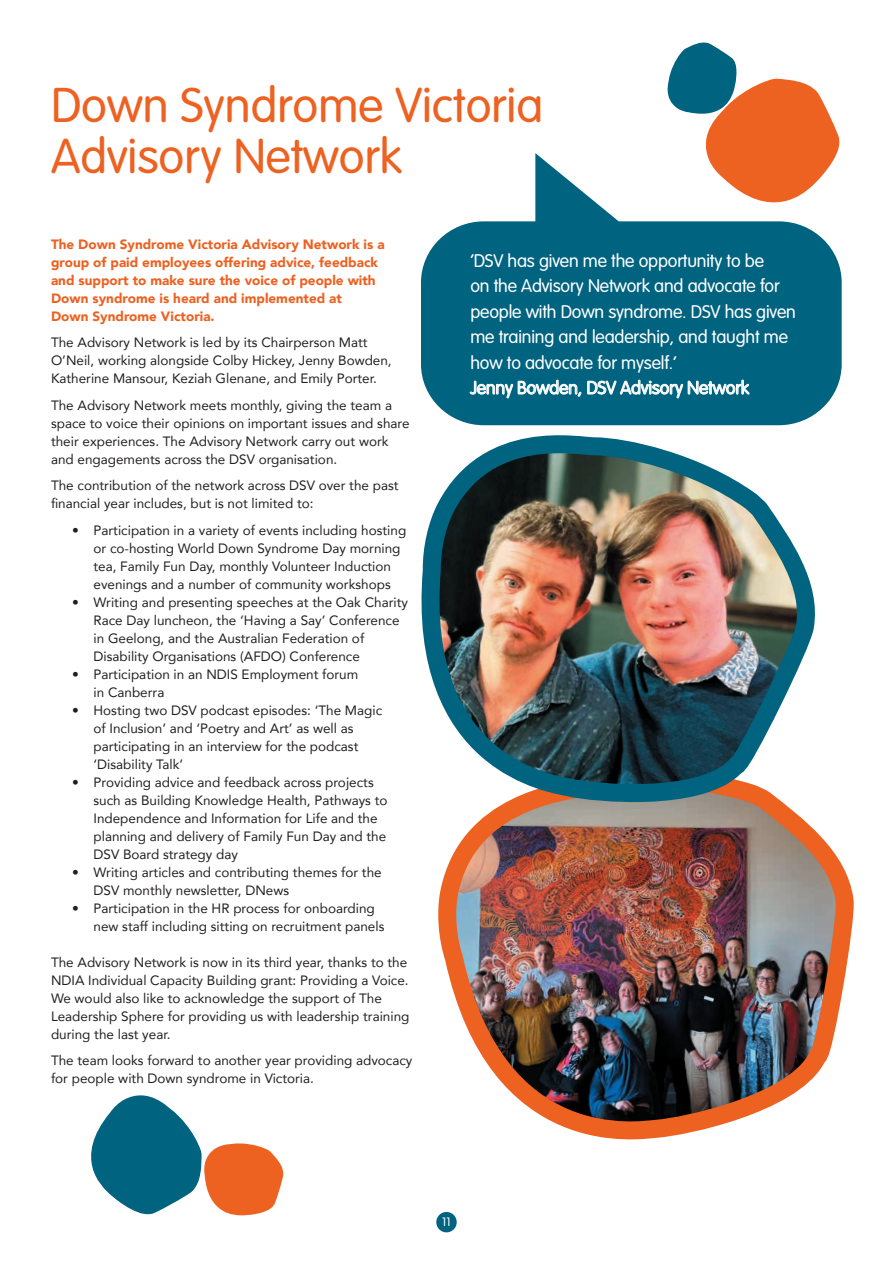
<style>
.page{position:relative;width:893px;height:1263px;background:#fff}
.page>*{position:absolute;margin:0;border:0;box-sizing:border-box;transform-origin:0 0}
.t1{font:300 48px/51px "VAG Rounded Std";color:#ed6121}
.t2{font:300 18px/25.5px "VAG Rounded Std";letter-spacing:-.01em;color:#fff}
.t3{font:13.5px/18px "Avenir";color:#231f20}
.t4{font:900 13.5px/18px "Avenir";color:#ed6121}
.t5{font:300 12px "VAG Rounded Std";color:#fff}
</style>
<div class="page">
<div style="left:436px;top:1212px;width:21px;height:20px;background:#00637f;border-radius:50%"></div>
<svg style="left:667px;top:42px;width:173px;height:111px"></svg>
<svg style="left:91px;top:1095px;width:192px;height:121px"></svg>
<img style="left:438px;top:815px;width:416px;height:325px">
<svg style="left:421px;top:153px;width:421px;height:272px;fill:#00637f"></svg>
<img style="left:421px;top:435px;width:394px;height:380px">
<h1 class="t1" style="left:51px;top:81px;width:494px">Down Syndrome Victoria<br>Advisory Network</h1>
<p class="t4" style="left:51px;top:235px;width:335px">The Down Syndrome Victoria Advisory Network is a group of paid employees offering advice, feedback and support to make sure the voice of people with Down syndrome is heard and implemented at<br>Down Syndrome Victoria.</p>
<p class="t3" style="left:51px;top:333px;width:342px">The Advisory Network is led by its Chairperson Matt<br>O’Neil, working alongside Colby Hickey, Jenny Bowden,<br>Katherine Mansour, Keziah Glenane, and Emily Porter.</p>
<p class="t3" style="left:51px;top:395px;width:360px">The Advisory Network meets monthly, giving the team a space to voice their opinions on important issues and share their experiences. The Advisory Network carry out work and engagements across the DSV organisation.</p>
<p class="t3" style="left:51px;top:476px;width:349px">The contribution of the network across DSV over the past financial year includes, but is not limited to:</p>
<p class="t3" style="left:94px;top:520px;width:314px;text-indent:-21px">• Participation in a variety of events including hosting or co-hosting World Down Syndrome Day morning tea, Family Fun Day, monthly Volunteer Induction evenings and a number of community workshops</p>
<p class="t3" style="left:94px;top:592px;width:316px;text-indent:-21px">• Writing and presenting speeches at the Oak Charity Race Day luncheon, the ‘Having a Say’ Conference in Geelong, and the Australian Federation of Disability Organisations (AFDO) Conference</p>
<p class="t3" style="left:94px;top:664px;width:266px;text-indent:-21px">• Participation in an NDIS Employment forum in Canberra</p>
<p class="t3" style="left:94px;top:700px;width:290px;text-indent:-21px">• Hosting two DSV podcast episodes: ‘The Magic of Inclusion’ and ‘Poetry and Art’ as well as participating in an interview for the podcast ‘Disability Talk’</p>
<p class="t3" style="left:94px;top:772px;width:295px;text-indent:-21px">• Providing advice and feedback across projects such as Building Knowledge Health, Pathways to Independence and Information for Life and the planning and delivery of Family Fun Day and the DSV Board strategy day</p>
<p class="t3" style="left:94px;top:862px;width:290px;text-indent:-21px">• Writing articles and contributing themes for the<br>DSV monthly newsletter, DNews</p>
<p class="t3" style="left:94px;top:898px;width:292px;text-indent:-21px">• Participation in the HR process for onboarding new staff including sitting on recruitment panels</p>
<p class="t3" style="left:51px;top:952px;width:360px">The Advisory Network is now in its third year, thanks to the NDIA Individual Capacity Building grant: Providing a Voice.<br>We would also like to acknowledge the support of The Leadership Sphere for providing us with leadership training during the last year.</p>
<p class="t3" style="left:51px;top:1051px;width:363px">The team looks forward to another year providing advocacy for people with Down syndrome in Victoria.</p>
<h2 class="t2" style="left:470px;top:248px;width:327px">‘DSV has given me the opportunity to be<br>on the Advisory Network and advocate for people with Down syndrome. DSV has given me training and leadership, and taught me how to advocate for myself.’<br>Jenny Bowden, DSV Advisory Network</h2>
<p class="t5" style="left:442px;top:1215px;width:10px">11</p>
</div>
